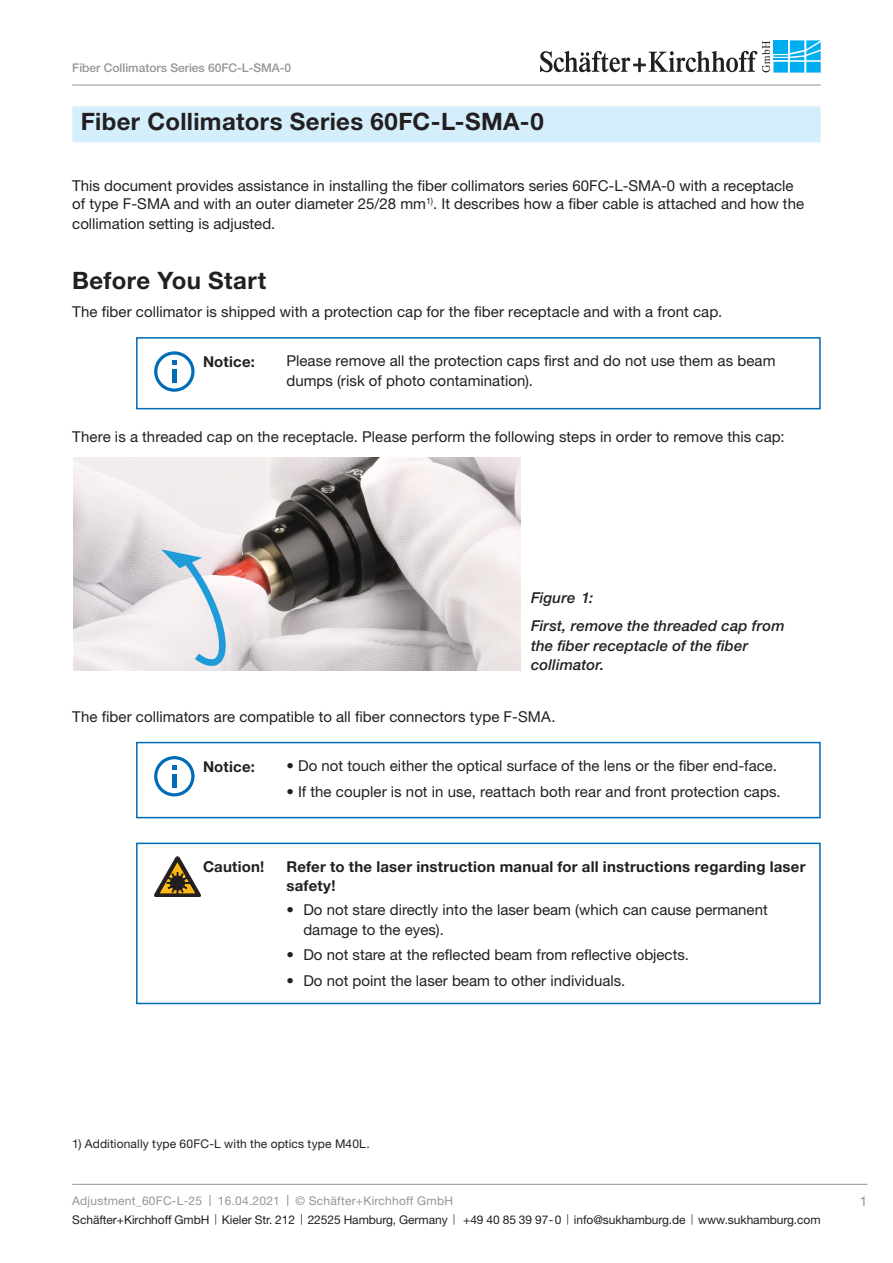
<style>
.page{position:relative;width:893px;height:1263px;background:#fff}
.page>*{position:absolute;margin:0;border:0;box-sizing:border-box;transform-origin:0 0}
.S_K_Kapitel{font:700 24px "Helvetica Neue";letter-spacing:.015em;color:#231f20}
.S_K_Fließtext{font:700 24px "Helvetica Neue";letter-spacing:.015em;color:#231f20}
.S_K_Fließtext-2{font:15px/19.5px "Helvetica Neue";color:#231f20}
.t1{font:700 15px/19.5px "Helvetica Neue";letter-spacing:.015em;color:#231f20}
.Bildlegende___seitli{font:italic 500 15px/19.5px "Helvetica Neue";letter-spacing:.01em;color:#231f20}
.t2{font:13.5px "Helvetica Neue";color:#939598}
.S_K_Fließtext-3{font:12px "Helvetica Neue";letter-spacing:-.005em;color:#231f20}
.t3{font:12px "Helvetica Neue";letter-spacing:.02em;color:#939598}
.S_K_Fließtext-4{font:12px "Helvetica Neue";letter-spacing:.015em;color:#231f20}
.Überschrift_1__Kopfz{font:500 12px "Helvetica Neue";color:#939598}
</style>
<div class="page">
<svg style="left:773px;top:72px;width:15px;height:1px"></svg>
<div style="left:790px;top:62px;width:14px;height:11px;background:#69cff5"></div>
<svg style="left:806px;top:72px;width:15px;height:1px"></svg>
<svg style="left:540px;top:40px;width:281px;height:32px"></svg>
<hr style="left:72px;top:85px;width:749px;height:1px;background:#939598">
<hr style="left:72px;top:1184px;width:795px;height:1px;background:#939598">
<div style="left:72px;top:106px;width:749px;height:36px;background:#d4effb"></div>
<div style="left:136px;top:337px;width:685px;height:72px;border:2px solid #006cb7"></div>
<svg style="left:154px;top:351px;width:41px;height:40px"></svg>
<img style="left:74px;top:458px;width:446px;height:212px">
<div style="left:136px;top:742px;width:685px;height:76px;border:2px solid #006cb7"></div>
<svg style="left:154px;top:756px;width:41px;height:40px"></svg>
<div style="left:136px;top:843px;width:685px;height:161px;border:2px solid #006cb7"></div>
<svg style="left:155px;top:857px;width:45px;height:40px"></svg>
<p class="Überschrift_1__Kopfz" style="left:72px;top:61px;width:220px">Fiber Collimators Series 60FC-L-SMA-0</p>
<p class="S_K_Kapitel" style="left:81px;top:106px;width:464px">Fiber Collimators Series 60FC-L-SMA-0</p>
<p class="S_K_Fließtext-2" style="left:72px;top:176px;width:733px;line-height:18px">This document provides assistance in installing the fiber collimators series 60FC-L-SMA-0 with a receptacle of type F-SMA and with an outer diameter 25/28 mm<sup>1)</sup>. It describes how a fiber cable is attached and how the</p>
<p class="S_K_Fließtext-2" style="left:72px;top:213px;width:205px">collimation setting is adjusted.</p>
<p class="S_K_Fließtext" style="left:72px;top:266px;width:195px">Before You Start</p>
<p class="S_K_Fließtext-2" style="left:72px;top:302px;width:651px">The fiber collimator is shipped with a protection cap for the fiber receptacle and with a front cap.</p>
<p class="S_K_Fließtext-2" style="left:286px;top:351px;width:491px">Please remove all the protection caps first and do not use them as beam dumps (risk of photo contamination).</p>
<p class="t1" style="left:203px;top:351px;width:53px">Notice:</p>
<p class="S_K_Fließtext-2" style="left:72px;top:426px;width:714px">There is a threaded cap on the receptacle. Please perform the following steps in order to remove this cap:</p>
<p class="Bildlegende___seitli" style="left:531px;top:588px;width:64px">Figure 1:</p>
<p class="Bildlegende___seitli" style="left:531px;top:616px;width:255px">First, remove the threaded cap from the fiber receptacle of the fiber collimator.</p>
<p class="S_K_Fließtext-2" style="left:72px;top:706px;width:485px">The fiber collimators are compatible to all fiber connectors type F-SMA.</p>
<p class="S_K_Fließtext-2" style="left:286px;top:756px;width:492px">• Do not touch either the optical surface of the lens or the fiber end-face.</p>
<p class="S_K_Fließtext-2" style="left:286px;top:782px;width:496px">• If the coupler is not in use, reattach both rear and front protection caps.</p>
<p class="t1" style="left:203px;top:756px;width:53px">Notice:</p>
<p class="t1" style="left:203px;top:856px;width:63px">Caution!</p>
<p class="t1" style="left:286px;top:856px;width:521px">Refer to the laser instruction manual for all instructions regarding laser safety!</p>
<p class="S_K_Fließtext-2" style="left:303px;top:900px;width:466px;text-indent:-17px">• Do not stare directly into the laser beam (which can cause permanent damage to the eyes).</p>
<p class="S_K_Fließtext-2" style="left:286px;top:945px;width:404px">• Do not stare at the reflected beam from reflective objects.</p>
<p class="S_K_Fließtext-2" style="left:286px;top:971px;width:341px">• Do not point the laser beam to other individuals.</p>
<p class="S_K_Fließtext-4" style="left:72px;top:1136px;width:299px">1) Additionally type 60FC-L with the optics type M40L.</p>
<p class="t3" style="left:72px;top:1193px;width:131px">Adjustment_60FC-L-25</p>
<p class="t3" style="left:218px;top:1193px;width:64px">16.04.2021</p>
<p class="t3" style="left:296px;top:1193px;width:159px">© Schäfter+Kirchhoff GmbH</p>
<p class="S_K_Fließtext-3" style="left:72px;top:1212px;width:377px">Schäfter+Kirchhoff GmbH Kieler Str. 212 22525 Hamburg, Germany</p>
<p class="S_K_Fließtext-3" style="left:463px;top:1212px;width:359px">+49 40 85 39 97-0 info@sukhamburg.de www.sukhamburg.com</p>
<p class="t2" style="left:860px;top:1193px;width:9px">1</p>
</div>
